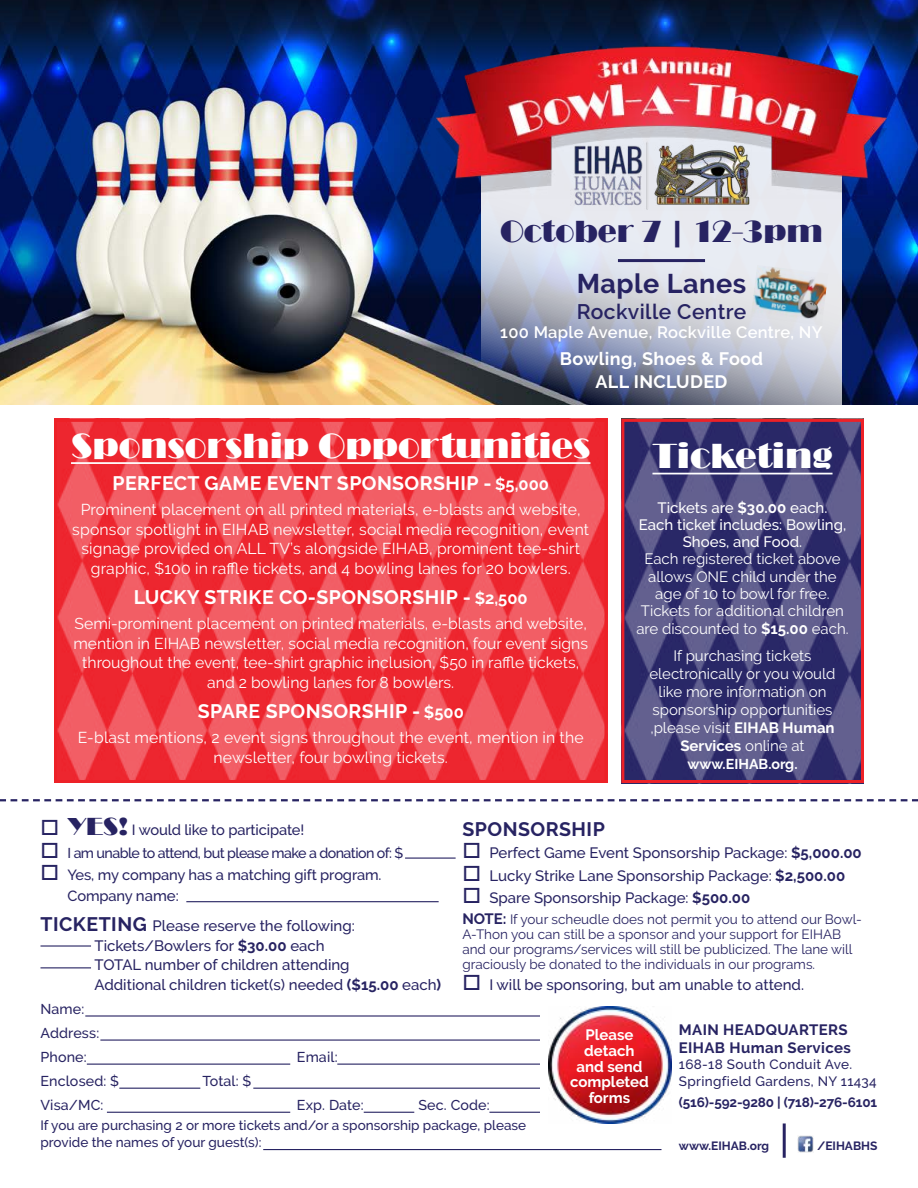
<style>
.page{position:relative;width:918px;height:1188px;background:#fff}
.page>*{position:absolute;margin:0;border:0;box-sizing:border-box;transform-origin:0 0}
.t1{font:36px "Broadway";color:#fff}
.t2{font:31.5px "Broadway";color:#272362}
.t3{font:700 27px "Raleway";letter-spacing:.02em;color:#272362}
.t4{font:600 21px "Raleway";letter-spacing:.02em;color:#272362}
.t5{font:700 19.5px "Raleway";letter-spacing:.02em;color:#fff}
.t6{font:700 19.5px "Raleway";letter-spacing:.025em;color:#272362}
.t7{font:700 18px/22.5px "Raleway";letter-spacing:.02em;color:#fff;text-align:center}
.t8{font:600 16.5px "Raleway";letter-spacing:.02em;color:#fff}
.t9{font:15.75px/19.5px "Raleway";letter-spacing:.005em;color:#fff;text-align:center}
.t10{font:500 15px/19.5px "Raleway";color:#272362}
.t11{font:15px/18px "Raleway";color:#fff;text-align:center}
.t12{font:500 15px/17.2px "Raleway";color:#fff;text-align:center}
.t13{font:700 15px/18px "Raleway";letter-spacing:.025em;color:#272362}
.t14{font:700 15px/15.8px "Raleway";color:#fff;text-align:center}
.t15{font:500 14.7px/21px "Raleway";letter-spacing:-.01em;color:#272362}
.t16{font:500 14.25px/24px "Raleway";letter-spacing:.005em;color:#272362}
.t17{font:500 14.25px "Raleway";letter-spacing:-.04em;color:#272362}
.t18{font:700 14.25px "Raleway";color:#fff}
.t19{font:13.5px/15px "Raleway";color:#272362}
.t20{font:500 13.5px/18px "Raleway";color:#272362}
.t21{font:500 13.5px/16.2px "Raleway";letter-spacing:.025em;color:#272362}
.t22{font:700 13.5px "Raleway";letter-spacing:-.01em;color:#272362}
.t23{font:700 12px "Raleway";color:#272362}
.s1{font-size:16.5px}
.s2{font-weight:700}
.s3{font-family:"Broadway";font-weight:400;font-size:25.5px}
.s4{font-size:15px}
.s5{font-weight:700;font-size:19.5px}
.s6{font-weight:700;font-size:15px}
</style>
<div class="page">
<svg style="left:0;top:799px;width:918px;height:2px"></svg>
<img style="left:0;top:0;width:918px;height:405px">
<img style="left:54px;top:418px;width:554px;height:361px">
<img style="left:625px;top:423px;width:235px;height:356px">
<div style="left:54px;top:419px;width:554px;height:364px;border:3px solid #ed2127"></div>
<div style="left:621px;top:419px;width:243px;height:364px;border:3px solid #ed2127"></div>
<svg style="left:482px;top:199px;width:359px;height:206px;background:#b6bbca"></svg>
<img style="left:437px;top:40px;width:449px;height:159px">
<hr style="left:618px;top:259px;width:87px;height:3px;background:#272362">
<img style="left:751px;top:265px;width:77px;height:60px">
<hr style="left:71px;top:462px;width:519px;height:2px;background:#fff">
<hr style="left:652px;top:473px;width:181px;height:1px;background:#fff">
<hr style="left:85px;top:1015px;width:455px;height:2px;background:#272362">
<hr style="left:100px;top:1040px;width:440px;height:1px;background:#272362">
<hr style="left:87px;top:1064px;width:203px;height:1px;background:#272362">
<hr style="left:337px;top:1064px;width:203px;height:1px;background:#272362">
<hr style="left:119px;top:1088px;width:81px;height:1px;background:#272362">
<hr style="left:253px;top:1088px;width:287px;height:1px;background:#272362">
<hr style="left:107px;top:1112px;width:183px;height:1px;background:#272362">
<hr style="left:364px;top:1112px;width:50px;height:1px;background:#272362">
<hr style="left:489px;top:1112px;width:51px;height:1px;background:#272362">
<img style="left:570px;top:140px;width:181px;height:70px">
<img style="left:797px;top:1136px;width:17px;height:17px">
<hr style="left:263px;top:1149px;width:399px;height:1px;background:#272362">
<hr style="left:40px;top:945px;width:51px;height:2px;background:#272362">
<hr style="left:40px;top:967px;width:51px;height:1px;background:#272362">
<img style="left:548px;top:1007px;width:124px;height:116px">
<hr style="left:783px;top:1123px;width:3px;height:35px;background:#272362">
<hr style="left:186px;top:901px;width:253px;height:1px;background:#272362">
<hr style="left:405px;top:858px;width:51px;height:1px;background:#272362">
<h2 class="t2" style="left:500px;top:214px;width:324px">October 7 | 12-3pm</h2>
<h3 class="t3" style="left:577px;top:268px;width:171px">Maple Lanes</h3>
<h3 class="t4" style="left:577px;top:299px;width:171px">Rockville Centre</h3>
<p class="t8" style="left:500px;top:323px;width:324px">100 Maple Avenue, Rockville Centre, NY</p>
<p class="t7" style="left:560px;top:348px;width:205px">Bowling, Shoes &amp; Food<br>ALL INCLUDED</p>
<h1 class="t1" style="left:71px;top:425px;width:521px">Sponsorship Opportunities</h1>
<h1 class="t1" style="left:652px;top:436px;width:182px">Ticketing</h1>
<p class="t5" style="left:112px;top:472px;width:438px">PERFECT GAME EVENT SPONSORSHIP - <span class="s1">$5,000</span></p>
<p class="t9" style="left:72px;top:500px;width:518px">Prominent placement on all printed materials, e-blasts and website, sponsor spotlight in EIHAB newsletter, social media recognition, event signage provided on ALL TV’s alongside EIHAB, prominent tee-shirt graphic, $100 in raffle tickets, and 4 bowling lanes for 20 bowlers.</p>
<p class="t5" style="left:134px;top:586px;width:395px">LUCKY STRIKE CO-SPONSORSHIP - <span class="s1">$2,500</span></p>
<p class="t9" style="left:73px;top:614px;width:516px">Semi-prominent placement on printed materials, e-blasts and website, mention in EIHAB newsletter, social media recognition, four event signs throughout the event, tee-shirt graphic inclusion, $50 in raffle tickets, and 2 bowling lanes for 8 bowlers.</p>
<p class="t5" style="left:198px;top:700px;width:268px">SPARE SPONSORSHIP - <span class="s1">$500</span></p>
<p class="t9" style="left:78px;top:728px;width:507px">E-blast mentions, 2 event signs throughout the event, mention in the newsletter, four bowling tickets.</p>
<p class="t12" style="left:639px;top:499px;width:209px">Tickets are <span class="s2">$30.00</span> each.<br>Each ticket includes: Bowling,<br>Shoes, and Food.</p>
<p class="t11" style="left:636px;top:550px;width:214px;line-height:17.4px">Each registered ticket above allows ONE child under the age of 10 to bowl for free.<br>Tickets for additional children are discounted to <span class="s2">$15.00</span> each.</p>
<p class="t11" style="left:649px;top:647px;width:188px">If purchasing tickets electronically or you would like more information on sponsorship opportunities ,please visit <span class="s2">EIHAB Human<br>Services</span> online at</p>
<p class="t18" style="left:687px;top:756px;width:112px">www.EIHAB.org.</p>
<p class="t15" style="left:41px;top:820px;width:265px">□ <span class="s3">YES!</span> I would like to participate!</p>
<p class="t17" style="left:41px;top:845px;width:364px">□ I am unable to attend, but please make a donation of: $</p>
<p class="t15" style="left:68px;top:865px;width:316px;text-indent:-27px">□ Yes, my company has a matching gift program.<br>Company <span class="s4">name:</span></p>
<p class="t10" style="left:95px;top:916px;width:348px;text-indent:-54px"><span class="s5">TICKETING</span> Please reserve the following:<br>Tickets/Bowlers for <span class="s2">$30.00</span> each<br>TOTAL number of children attending<br>Additional children ticket(s) needed <span class="s2">($15.00</span> each<span class="s2">)</span></p>
<p class="t6" style="left:462px;top:818px;width:144px">SPONSORSHIP</p>
<p class="t10" style="left:462px;top:843px;width:401px">□ Perfect Game Event Sponsorship Package: <span class="s2">$5,000.00</span></p>
<p class="t10" style="left:462px;top:866px;width:384px">□ Lucky Strike Lane Sponsorship Package: <span class="s2">$2,500.00</span></p>
<p class="t10" style="left:462px;top:888px;width:289px">□ Spare Sponsorship Package: <span class="s2">$500.00</span></p>
<p class="t19" style="left:462px;top:912px;width:401px"><span class="s6">NOTE:</span> If your scheudle does not permit you to attend our Bowl-A-Thon you can still be a sponsor and your support for EIHAB and our programs/services will still be publicized. The lane will graciously be donated to the individuals in our programs.</p>
<p class="t10" style="left:462px;top:975px;width:343px">□ I will be sponsoring, but am unable to attend.</p>
<p class="t16" style="left:40px;top:997px;width:60px">Name:<br>Address:<br>Phone:</p>
<p class="t16" style="left:297px;top:1045px;width:42px">Email:</p>
<p class="t16" style="left:40px;top:1069px;width:80px">Enclosed: $</p>
<p class="t16" style="left:202px;top:1069px;width:50px">Total: $</p>
<p class="t16" style="left:40px;top:1093px;width:64px">Visa/MC:</p>
<p class="t16" style="left:297px;top:1093px;width:68px">Exp. Date:</p>
<p class="t16" style="left:418px;top:1093px;width:73px">Sec. Code:</p>
<p class="t20" style="left:40px;top:1116px;width:487px">If you are purchasing 2 or more tickets and/or a sponsorship package, please provide the names of your guest(s):</p>
<p class="t14" style="left:570px;top:1027px;width:80px">Please detach and send completed forms</p>
<p class="t13" style="left:679px;top:1021px;width:174px">MAIN HEADQUARTERS<br>EIHAB Human Services</p>
<p class="t21" style="left:679px;top:1056px;width:199px">168-18 South Conduit Ave.<br>Springfield Gardens, NY 11434</p>
<p class="t22" style="left:679px;top:1094px;width:200px">(516)-592-9280 | (718)-276-6101</p>
<p class="t23" style="left:679px;top:1138px;width:92px">www.EIHAB.org</p>
<p class="t23" style="left:817px;top:1138px;width:62px">/EIHABHS</p>
</div>
